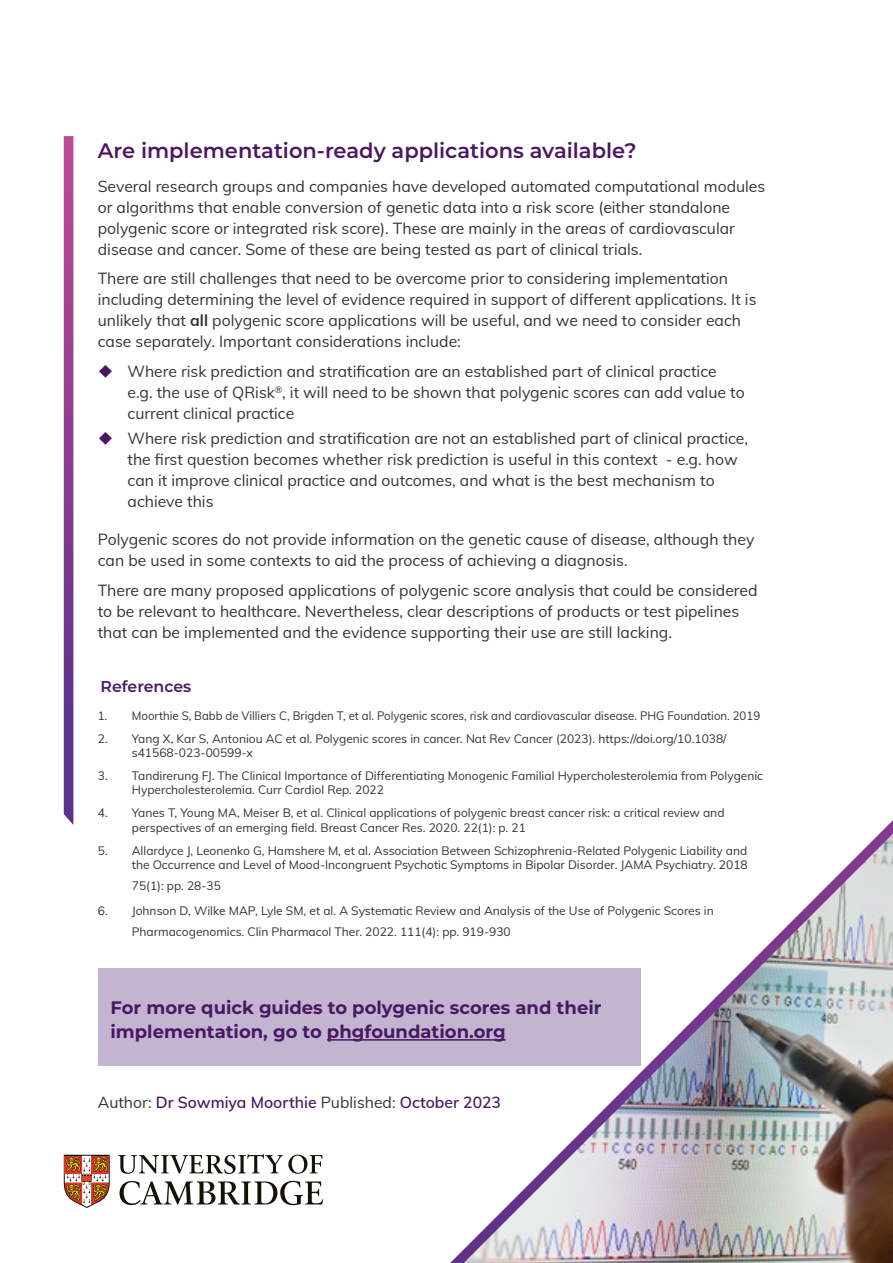
<style>
.page{position:relative;width:893px;height:1263px;background:#fff}
.page>*{position:absolute;margin:0;border:0;box-sizing:border-box;transform-origin:0 0}
.t1{font:600 21px "Montserrat";color:#4a1863}
.t2{font:700 18px/24px "Montserrat";color:#4a1863}
.t3{font:15.75px/21px "Mulish";color:#363237}
.t4{font:600 15.75px "Mulish";color:#4a1863}
.t5{font:600 15.75px "Montserrat";color:#4a1863}
.t6{font:12px/14.4px "Mulish";color:#363237}
.t7{font:12px "Mulish";color:#363237;scale:.95 1}
.s1{font-weight:700}
.s2{font-weight:400;color:#363237}
</style>
<div class="page">
<div style="left:98px;top:968px;width:542px;height:98px;background:#c3b5d2"></div>
<hr style="left:327px;top:1039px;width:179px;height:1px;background:#4a1863">
<svg style="left:64px;top:1155px;width:46px;height:53px"></svg>
<svg style="left:120px;top:1181px;width:203px;height:24px"></svg>
<svg style="left:118px;top:1154px;width:204px;height:20px"></svg>
<img style="left:360px;top:820px;width:533px;height:443px">
<svg style="left:64px;top:136px;width:9px;height:689px;background:#883d8f"></svg>
<h1 class="t1" style="left:98px;top:136px;width:540px">Are implementation-ready applications available?</h1>
<p class="t3" style="left:98px;top:175px;width:669px">Several research groups and companies have developed automated computational modules or algorithms that enable conversion of genetic data into a risk score (either standalone polygenic score or integrated risk score). These are mainly in the areas of cardiovascular disease and cancer. Some of these are being tested as part of clinical trials.</p>
<p class="t3" style="left:98px;top:267px;width:660px">There are still challenges that need to be overcome prior to considering implementation including determining the level of evidence required in support of different applications. It is unlikely that <span class="s1">all</span> polygenic score applications will be useful, and we need to consider each case separately. Important considerations include:</p>
<p class="t3" style="left:128px;top:360px;width:619px">Where risk prediction and stratification are an established part of clinical practice e.g. the use of QRisk<sup>®</sup>, it will need to be shown that polygenic scores can add value to current clinical practice</p>
<p class="t3" style="left:128px;top:427px;width:622px">Where risk prediction and stratification are not an established part of clinical practice, the first question becomes whether risk prediction is useful in this context - e.g. how can it improve clinical practice and outcomes, and what is the best mechanism to achieve this</p>
<p class="t3" style="left:98px;top:528px;width:658px">Polygenic scores do not provide information on the genetic cause of disease, although they can be used in some contexts to aid the process of achieving a diagnosis.</p>
<p class="t3" style="left:98px;top:579px;width:661px">There are many proposed applications of polygenic score analysis that could be considered to be relevant to healthcare. Nevertheless, clear descriptions of products or test pipelines that can be implemented and the evidence supporting their use are still lacking.</p>
<p class="t5" style="left:101px;top:676px;width:92px">References</p>
<p class="t7" style="left:98px;top:707px;width:699px">1. Moorthie S, Babb de Villiers C, Brigden T, et al. Polygenic scores, risk and cardiovascular disease. PHG Foundation. 2019</p>
<p class="t6" style="left:132px;top:730px;width:596px;text-indent:-34px">2. Yang X, Kar S, Antoniou AC et al. Polygenic scores in cancer. Nat Rev Cancer (2023). https://doi.org/10.1038/ s41568-023-00599-x</p>
<p class="t6" style="left:132px;top:768px;width:633px;text-indent:-34px">3. Tandirerung FJ. The Clinical Importance of Differentiating Monogenic Familial Hypercholesterolemia from Polygenic<br>Hypercholesterolemia. Curr Cardiol Rep. 2022</p>
<p class="t6" style="left:132px;top:805px;width:594px;text-indent:-34px">4. Yanes T, Young MA, Meiser B, et al. Clinical applications of polygenic breast cancer risk: a critical review and perspectives of an emerging field. Breast Cancer Res. 2020. 22(1): p. 21</p>
<p class="t6" style="left:98px;top:842px;width:651px;text-align:right">5. Allardyce J, Leonenko G, Hamshere M, et al. Association Between Schizophrenia-Related Polygenic Liability and the Occurrence and Level of Mood-Incongruent Psychotic Symptoms in Bipolar Disorder. JAMA Psychiatry. 2018</p>
<p class="t6" style="left:132px;top:878px;width:91px">75(1): pp. 28-35</p>
<p class="t6" style="left:132px;top:900px;width:583px;line-height:21px;text-indent:-34px">6. Johnson D, Wilke MAP, Lyle SM, et al. A Systematic Review and Analysis of the Use of Polygenic Scores in<br>Pharmacogenomics. Clin Pharmacol Ther. 2022. 111(4): pp. 919-930</p>
<p class="t2" style="left:111px;top:995px;width:492px">For more quick guides to polygenic scores and their implementation, go to phgfoundation.org</p>
<p class="t4" style="left:98px;top:1090px;width:405px"><span class="s2">Author:</span> Dr Sowmiya Moorthie <span class="s2">Published:</span> October 2023</p>
</div>
